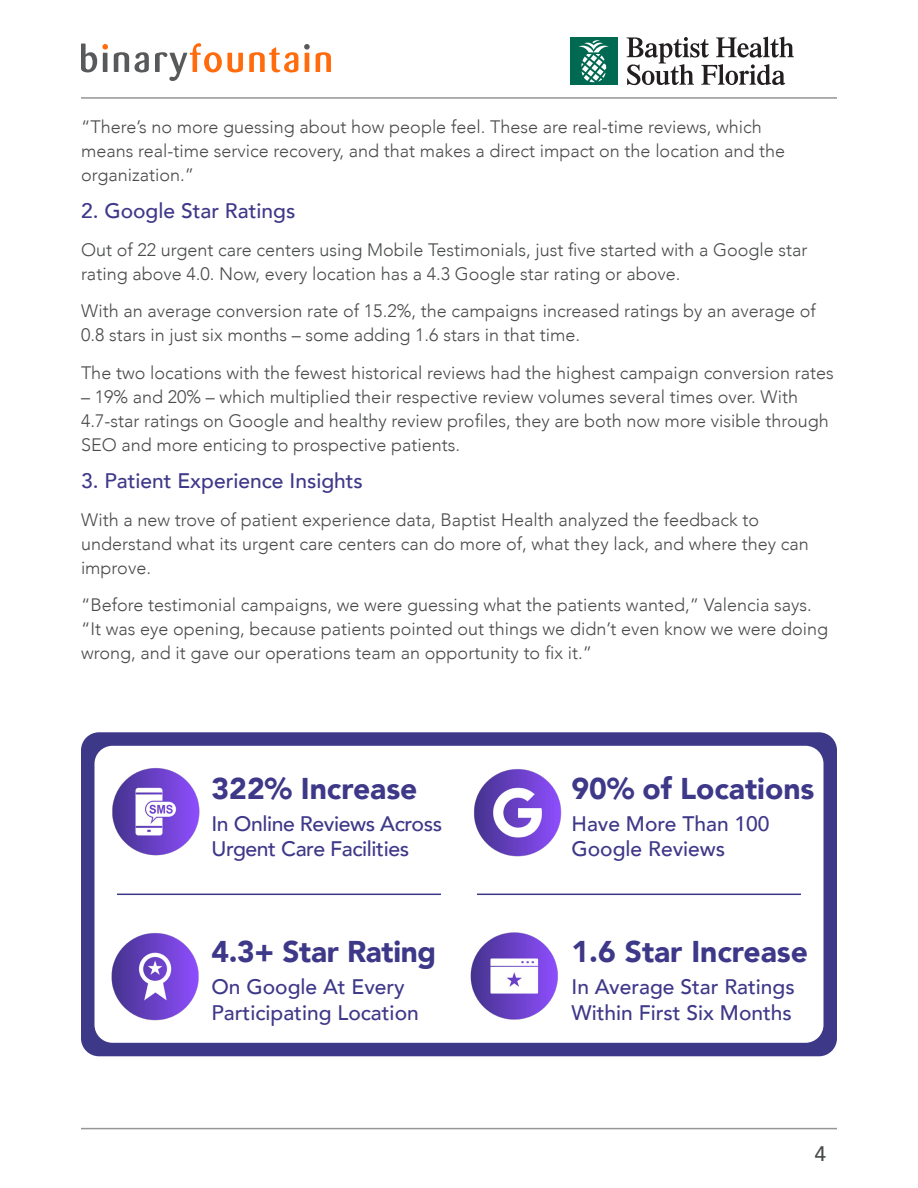
<style>
.page{position:relative;width:918px;height:1188px;background:#fff}
.page>*{position:absolute;margin:0;border:0;box-sizing:border-box;transform-origin:0 0}
.t1{font:900 30px "Avenir";color:#3e3889}
.t2{font:500 21px/25.2px "Avenir";color:#3e3889}
.t3{font:500 21px/25.2px "Avenir";letter-spacing:-.02em;color:#3e3889}
.t4{font:500 21px "Avenir";color:#494a4a}
.t5{font:300 18px/24px "Avenir";color:#494a4a}
</style>
<div class="page">
<svg style="left:114px;top:52px;width:15px;height:20px"></svg>
<svg style="left:135px;top:52px;width:14px;height:20px"></svg>
<svg style="left:155px;top:43px;width:88px;height:38px"></svg>
<svg style="left:249px;top:47px;width:49px;height:25px"></svg>
<svg style="left:316px;top:52px;width:15px;height:20px"></svg>
<hr style="left:305px;top:53px;width:4px;height:19px;background:#ff6b0d">
<svg style="left:81px;top:44px;width:27px;height:28px"></svg>
<svg style="left:304px;top:44px;width:6px;height:6px"></svg>
<svg style="left:627px;top:37px;width:167px;height:48px"></svg>
<div style="left:570px;top:37px;width:47px;height:48px;background:#006951"></div>
<svg style="left:578px;top:40px;width:31px;height:42px"></svg>
<hr style="left:81px;top:1128px;width:756px;height:1px;background:#969697">
<hr style="left:81px;top:97px;width:756px;height:2px;background:#969697">
<div style="left:81px;top:732px;width:756px;height:324px;background:#3e3889;border-radius:18px"></div>
<div style="left:94px;top:746px;width:730px;height:297px;background:#fff;border-radius:18px"></div>
<img style="left:111px;top:932px;width:88px;height:89px">
<img style="left:470px;top:932px;width:88px;height:88px">
<img style="left:112px;top:768px;width:88px;height:88px">
<img style="left:474px;top:769px;width:88px;height:88px">
<hr style="left:117px;top:894px;width:324px;height:1px;background:#3e3889">
<hr style="left:477px;top:894px;width:324px;height:1px;background:#3e3889">
<p class="t5" style="left:81px;top:115px;width:706px">“There’s no more guessing about how people feel. These are real-time reviews, which means real-time service recovery, and that makes a direct impact on the location and the organization.”</p>
<p class="t2" style="left:81px;top:197px;width:216px">2. Google Star Ratings</p>
<p class="t5" style="left:81px;top:238px;width:728px">Out of 22 urgent care centers using Mobile Testimonials, just five started with a Google star rating above 4.0. Now, every location has a 4.3 Google star rating or above.</p>
<p class="t5" style="left:81px;top:299px;width:736px">With an average conversion rate of 15.2%, the campaigns increased ratings by an average of<br>0.8 stars in just six months – some adding 1.6 stars in that time.</p>
<p class="t5" style="left:81px;top:361px;width:754px">The two locations with the fewest historical reviews had the highest campaign conversion rates</p>
<p class="t5" style="left:81px;top:385px;width:749px">– 19% and 20% – which multiplied their respective review volumes several times over. With<br>4.7-star ratings on Google and healthy review profiles, they are both now more visible through<br>SEO and more enticing to prospective patients.</p>
<p class="t2" style="left:81px;top:467px;width:283px">3. Patient Experience Insights</p>
<p class="t5" style="left:81px;top:508px;width:729px">With a new trove of patient experience data, Baptist Health analyzed the feedback to understand what its urgent care centers can do more of, what they lack, and where they can improve.</p>
<p class="t5" style="left:81px;top:593px;width:749px">“Before testimonial campaigns, we were guessing what the patients wanted,” Valencia says. “It was eye opening, because patients pointed out things we didn’t even know we were doing wrong, and it gave our operations team an opportunity to fix it.”</p>
<p class="t1" style="left:212px;top:763px;width:208px">322% Increase</p>
<p class="t3" style="left:212px;top:810px;width:232px">In Online Reviews Across<br>Urgent Care Facilities</p>
<p class="t1" style="left:212px;top:926px;width:226px">4.3+ Star Rating</p>
<p class="t2" style="left:212px;top:973px;width:209px">On Google At Every<br>Participating Location</p>
<p class="t1" style="left:572px;top:763px;width:245px">90% of Locations</p>
<p class="t2" style="left:572px;top:810px;width:200px">Have More Than 100<br>Google Reviews</p>
<p class="t1" style="left:572px;top:926px;width:238px">1.6 Star Increase</p>
<p class="t2" style="left:572px;top:973px;width:225px">In Average Star Ratings<br>Within First Six Months</p>
<p class="t4" style="left:815px;top:1136px;width:13px">4</p>
</div>
